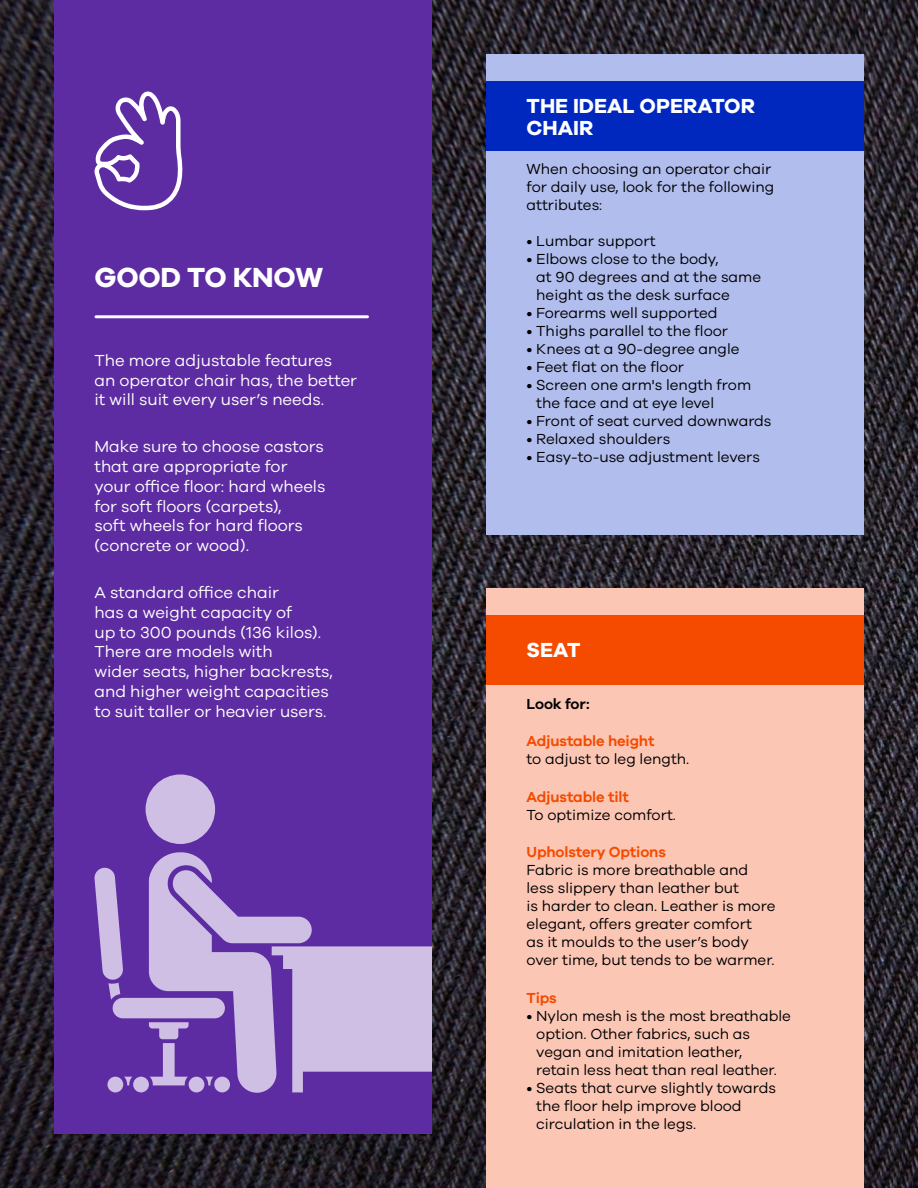
<style>
.page{position:relative;width:918px;height:1188px;background:#fff}
.page>*{position:absolute;margin:0;border:0;box-sizing:border-box;transform-origin:0 0}
.t1{font:700 28.5px "Galano Grotesque";letter-spacing:-.01em;color:#fff}
.t2{font:700 21px/22.5px "Galano Grotesque";color:#fff}
.t3{font:16.5px/19.8px "Galano Grotesque";color:#fff}
.t4{font:15px/18px "Galano Grotesque";color:#000}
.t5{font:600 15px "Galano Grotesque";letter-spacing:-.01em;color:#f44b00}
.t6{font:600 15px "Galano Grotesque";letter-spacing:-.01em;color:#000}
</style>
<div class="page">
<img style="left:0;top:0;width:918px;height:1188px">
<div style="left:54px;top:0;width:378px;height:1134px;background:#5e2ca2"></div>
<div style="left:486px;top:54px;width:378px;height:481px;background:#b1bded"></div>
<div style="left:486px;top:589px;width:378px;height:599px;background:#fcc6b5"></div>
<div style="left:486px;top:81px;width:378px;height:69px;background:#0028bf"></div>
<div style="left:486px;top:616px;width:378px;height:69px;background:#f44b00"></div>
<div style="left:107px;top:1077px;width:16px;height:15px;background:#cfbfe4;border-radius:50%"></div>
<div style="left:133px;top:1077px;width:16px;height:15px;background:#cfbfe4;border-radius:50%"></div>
<svg style="left:124px;top:1077px;width:8px;height:8px"></svg>
<div style="left:113px;top:998px;width:112px;height:20px;background:#cfbfe4;border-radius:10px"></div>
<svg style="left:94px;top:867px;width:29px;height:133px"></svg>
<div style="left:146px;top:774px;width:69px;height:70px;background:#cfbfe4;border-radius:50%"></div>
<svg style="left:149px;top:852px;width:283px;height:241px"></svg>
<svg style="left:94px;top:91px;width:89px;height:119px"></svg>
<hr style="left:96px;top:315px;width:272px;height:3px;background:#fff">
<h1 class="t1" style="left:94px;top:260px;width:230px">GOOD TO KNOW</h1>
<p class="t3" style="left:94px;top:350px;width:264px">The more adjustable features an operator chair has, the better it will suit every user’s needs.</p>
<p class="t3" style="left:94px;top:436px;width:232px">Make sure to choose castors that are appropriate for your office floor: hard wheels for soft floors (carpets),<br>soft wheels for hard floors (concrete or wood).</p>
<p class="t3" style="left:94px;top:582px;width:240px">A standard office chair<br>has a weight capacity of<br>up to 300 pounds (136 kilos).<br>There are models with<br>wider seats, higher backrests, and higher weight capacities to suit taller or heavier users.</p>
<h2 class="t2" style="left:527px;top:94px;width:230px">THE IDEAL OPERATOR<br>CHAIR</h2>
<p class="t4" style="left:526px;top:159px;width:249px">When choosing an operator chair for daily use, look for the following attributes:</p>
<p class="t4" style="left:526px;top:231px;width:131px">• Lumbar support</p>
<p class="t4" style="left:536px;top:249px;width:226px;text-indent:-10px">• Elbows close to the body,<br>at 90 degrees and at the same height as the desk surface</p>
<p class="t4" style="left:526px;top:303px;width:193px">• Forearms well supported</p>
<p class="t4" style="left:526px;top:321px;width:203px">• Thighs parallel to the floor</p>
<p class="t4" style="left:526px;top:339px;width:215px">• Knees at a 90-degree angle</p>
<p class="t4" style="left:526px;top:357px;width:159px">• Feet flat on the floor</p>
<p class="t4" style="left:536px;top:375px;width:216px;text-indent:-10px">• Screen one arm's length from the face and at eye level</p>
<p class="t4" style="left:526px;top:411px;width:247px">• Front of seat curved downwards</p>
<p class="t4" style="left:526px;top:429px;width:145px">• Relaxed shoulders</p>
<p class="t4" style="left:526px;top:447px;width:235px">• Easy-to-use adjustment levers</p>
<h2 class="t2" style="left:527px;top:638px;width:55px">SEAT</h2>
<p class="t6" style="left:526px;top:695px;width:65px">Look for:</p>
<p class="t5" style="left:526px;top:732px;width:130px">Adjustable height</p>
<p class="t4" style="left:526px;top:750px;width:164px">to adjust to leg length.</p>
<p class="t5" style="left:526px;top:788px;width:104px">Adjustable tilt</p>
<p class="t4" style="left:526px;top:805px;width:151px">To optimize comfort.</p>
<p class="t5" style="left:526px;top:843px;width:141px">Upholstery Options</p>
<p class="t4" style="left:526px;top:861px;width:251px">Fabric is more breathable and less slippery than leather but<br>is harder to clean. Leather is more elegant, offers greater comfort<br>as it moulds to the user’s body over time, but tends to be warmer.</p>
<p class="t5" style="left:526px;top:989px;width:32px">Tips</p>
<p class="t4" style="left:536px;top:1006px;width:256px;text-indent:-10px">• Nylon mesh is the most breathable option. Other fabrics, such as vegan and imitation leather,<br>retain less heat than real leather.</p>
<p class="t4" style="left:536px;top:1078px;width:241px;text-indent:-10px">• Seats that curve slightly towards the floor help improve blood circulation in the legs.</p>
</div>
